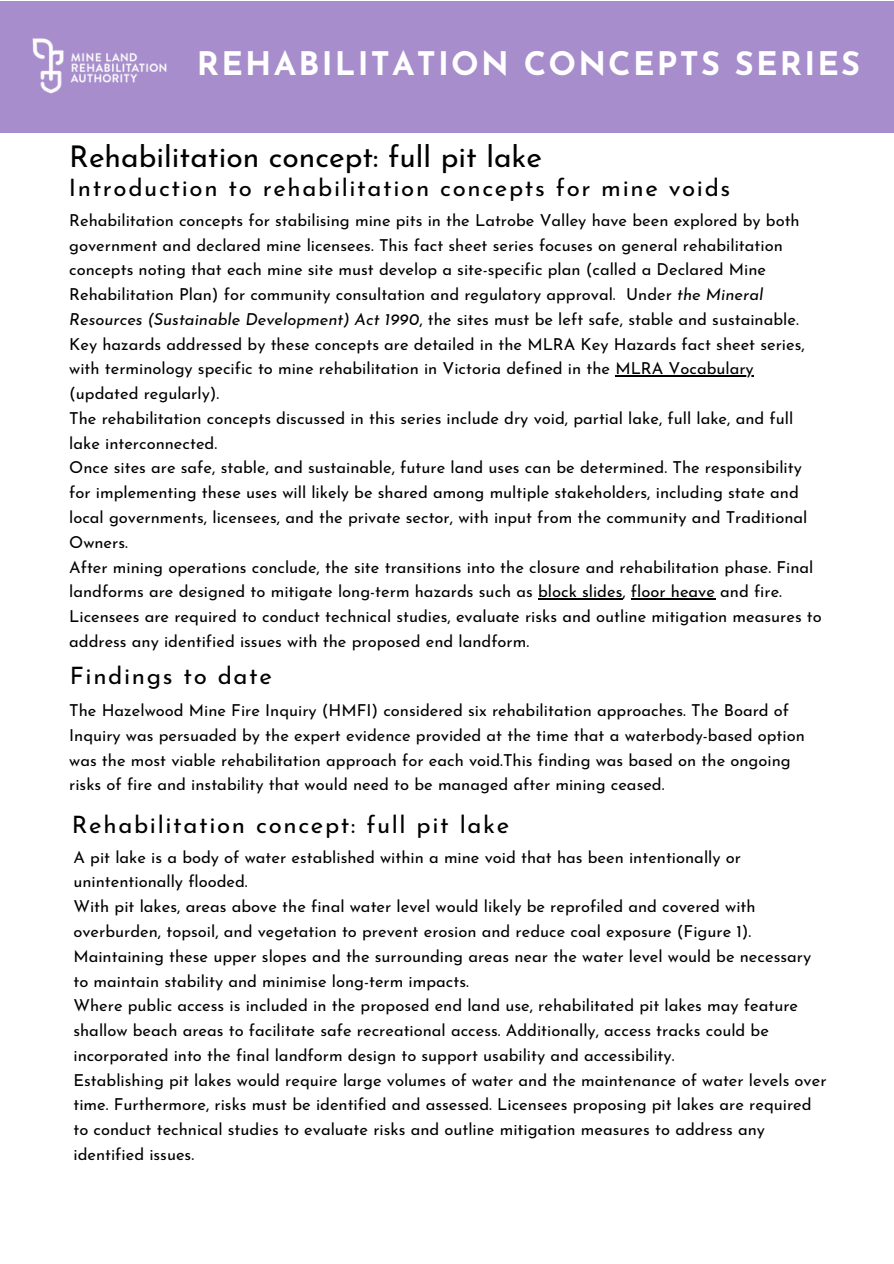
<style>
.page{position:relative;width:894px;height:1264px;background:#fff}
.page>*{position:absolute;margin:0;border:0;box-sizing:border-box;transform-origin:0 0}
.t1{font:700 32.4px "Josefin Sans";letter-spacing:.07em;color:#fff}
.t2{font:30px "Josefin Sans";color:#000}
.t3{font:24px "Josefin Sans";letter-spacing:.07em;color:#000}
.t4{font:16.5px/24.8px "Josefin Sans";color:#000}
.s1{font-style:italic}
</style>
<div class="page">
<div style="left:0;top:1px;width:893px;height:132px;background:#a78dcb"></div>
<img style="left:32px;top:38px;width:135px;height:56px">
<hr style="left:615px;top:375px;width:138px;height:1px;background:#000">
<hr style="left:538px;top:598px;width:84px;height:1px;background:#000">
<hr style="left:630px;top:598px;width:84px;height:1px;background:#000">
<h3 class="t1" style="left:197px;top:51px;width:664px">REHABILITATION CONCEPTS SERIES</h3>
<p class="t2" style="left:69px;top:144px;width:474px">Rehabilitation concept: full pit lake</p>
<p class="t3" style="left:69px;top:178px;width:662px">Introduction to rehabilitation concepts for mine voids</p>
<p class="t4" style="left:69px;top:209px;width:737px">Rehabilitation concepts for stabilising mine pits in the Latrobe Valley have been explored by both government and declared mine licensees. This fact sheet series focuses on general rehabilitation concepts noting that each mine site must develop a site-specific plan (called a Declared Mine Rehabilitation Plan) for community consultation and regulatory approval. Under <span class="s1">the Mineral Resources (Sustainable Development) Act 1990</span>, the sites must be left safe, stable and sustainable.<br>Key hazards addressed by these concepts are detailed in the MLRA Key Hazards fact sheet series, with terminology specific to mine rehabilitation in Victoria defined in the MLRA Vocabulary</p>
<h1 class="t4" style="left:69px;top:382px;width:745px">(updated regularly).<br>The rehabilitation concepts discussed in this series include dry void, partial lake, full lake, and full lake interconnected.<br>Once sites are safe, stable, and sustainable, future land uses can be determined. The responsibility for implementing these uses will likely be shared among multiple stakeholders, including state and local governments, licensees, and the private sector, with input from the community and Traditional Owners.<br>After mining operations conclude, the site transitions into the closure and rehabilitation phase. Final landforms are designed to mitigate long-term hazards such as block slides, floor heave and fire.</h1>
<h2 class="t4" style="left:69px;top:605px;width:754px">Licensees are required to conduct technical studies, evaluate risks and outline mitigation measures to address any identified issues with the proposed end landform.</h2>
<p class="t3" style="left:70px;top:666px;width:204px">Findings to date</p>
<p class="t4" style="left:69px;top:699px;width:736px">The Hazelwood Mine Fire Inquiry (HMFI) considered six rehabilitation approaches. The Board of Inquiry was persuaded by the expert evidence provided at the time that a waterbody-based option was the most viable rehabilitation approach for each void.This finding was based on the ongoing risks of fire and instability that would need to be managed after mining ceased.</p>
<h3 class="t3" style="left:72px;top:814px;width:439px">Rehabilitation concept: full pit lake</h3>
<p class="t4" style="left:73px;top:846px;width:668px">A pit lake is a body of water established within a mine void that has been intentionally or unintentionally flooded.</p>
<h3 class="t4" style="left:73px;top:895px;width:739px">With pit lakes, areas above the final water level would likely be reprofiled and covered with overburden, topsoil, and vegetation to prevent erosion and reduce coal exposure (Figure 1).<br>Maintaining these upper slopes and the surrounding areas near the water level would be necessary to maintain stability and minimise long-term impacts.</h3>
<p class="t4" style="left:73px;top:994px;width:726px">Where public access is included in the proposed end land use, rehabilitated pit lakes may feature shallow beach areas to facilitate safe recreational access. Additionally, access tracks could be incorporated into the final landform design to support usability and accessibility.</p>
<p class="t4" style="left:73px;top:1069px;width:754px">Establishing pit lakes would require large volumes of water and the maintenance of water levels over time. Furthermore, risks must be identified and assessed. Licensees proposing pit lakes are required to conduct technical studies to evaluate risks and outline mitigation measures to address any identified issues.</p>
</div>
